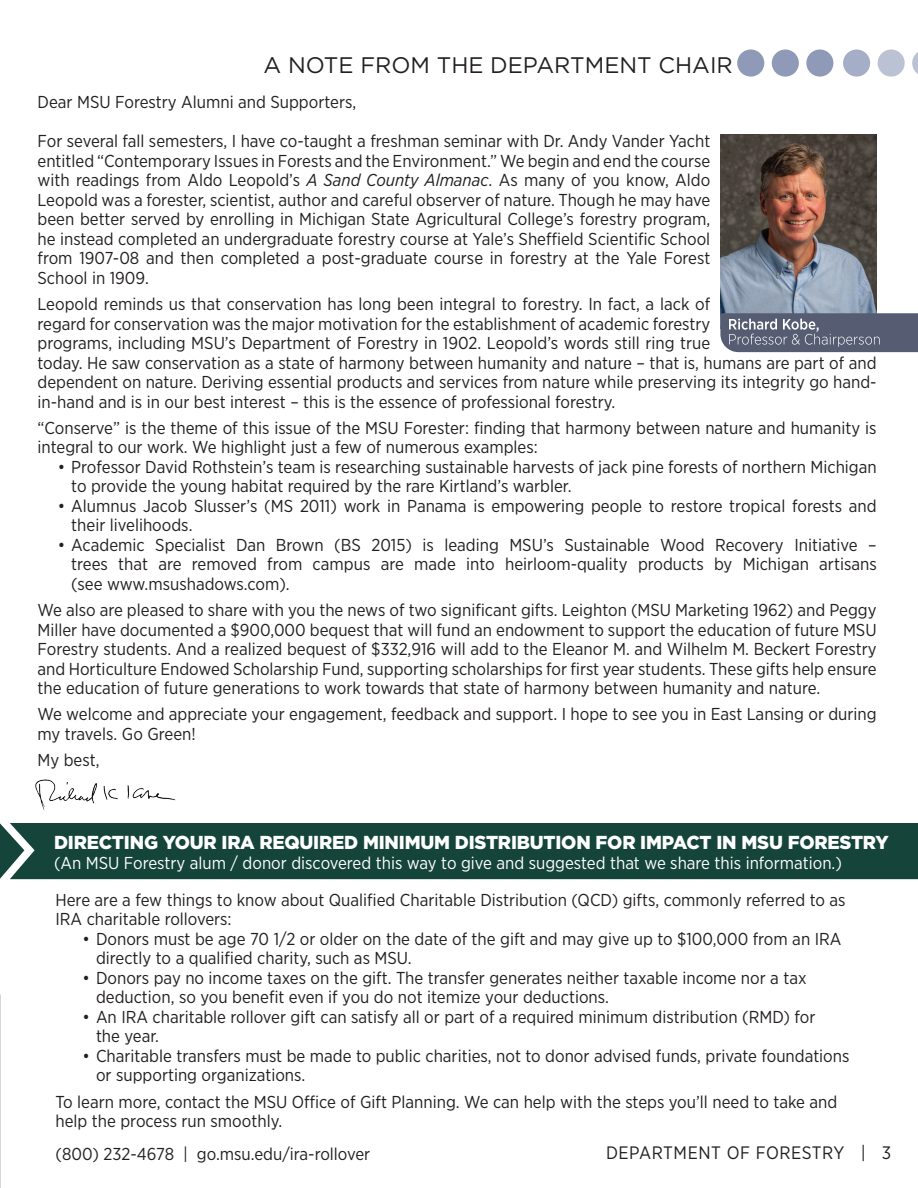
<style>
.page{position:relative;width:918px;height:1188px;background:#fff}
.page>*{position:absolute;margin:0;border:0;box-sizing:border-box;transform-origin:0 0}
.t1{font:22.5px "Gotham";color:#231f20}
.t2{font:900 18.75px "Gotham";letter-spacing:-.01em;color:#fff}
.t3{font:18px "Gotham Narrow";letter-spacing:.03em;color:#231f20}
.t4{font:17.25px/19.5px "Gotham Narrow";color:#231f20}
.t5{font:17.25px "Gotham Narrow";color:#fff}
.s1{font-style:italic}
</style>
<div class="page">
<img style="left:0;top:0;width:1px;height:1188px">
<div style="left:737px;top:50px;width:27px;height:27px;background:#8f9ab8;border-radius:50%"></div>
<div style="left:843px;top:50px;width:27px;height:27px;background:#a5aec6;border-radius:50%"></div>
<div style="left:772px;top:50px;width:27px;height:27px;background:#8f9ab8;border-radius:50%"></div>
<div style="left:878px;top:50px;width:27px;height:27px;background:#bbc2d4;border-radius:50%"></div>
<div style="left:806px;top:50px;width:27px;height:27px;background:#8f9ab8;border-radius:50%"></div>
<svg style="left:912px;top:52px;width:6px;height:22px"></svg>
<img style="left:35px;top:779px;width:141px;height:32px">
<img style="left:720px;top:135px;width:157px;height:178px">
<svg style="left:720px;top:313px;width:198px;height:39px;background:#666c7f"></svg>
<div style="left:24px;top:823px;width:894px;height:56px;background:#14443a"></div>
<svg style="left:0;top:823px;width:24px;height:56px"></svg>
<h1 class="t1" style="left:264px;top:51px;width:471px">A NOTE FROM THE DEPARTMENT CHAIR</h1>
<p class="t4" style="left:38px;top:92px;width:320px">Dear MSU Forestry Alumni and Supporters,</p>
<p class="t4" style="left:38px;top:131px;width:674px;text-align:justify">For several fall semesters, I have co-taught a freshman seminar with Dr. Andy Vander Yacht entitled “Contemporary Issues in Forests and the Environment.” We begin and end the course with readings from Aldo Leopold’s <span class="s1">A Sand County Almanac</span>. As many of you know, Aldo Leopold was a forester, scientist, author and careful observer of nature. Though he may have been better served by enrolling in Michigan State Agricultural College’s forestry program, he instead completed an undergraduate forestry course at Yale’s Sheffield Scientific School from 1907-08 and then completed a post-graduate course in forestry at the Yale Forest School in 1909.</p>
<p class="t4" style="left:38px;top:294px;width:841px">Leopold reminds us that conservation has long been integral to forestry. In fact, a lack of<br>regard for conservation was the major motivation for the establishment of academic forestry<br>programs, including MSU’s Department of Forestry in 1902. Leopold’s words still ring true<br>today. He saw conservation as a state of harmony between humanity and nature – that is, humans are part of and dependent on nature. Deriving essential products and services from nature while preserving its integrity go hand&shy;in-hand and is in our best interest – this is the essence of professional forestry.</p>
<p class="t4" style="left:38px;top:418px;width:841px">“Conserve” is the theme of this issue of the MSU Forester: finding that harmony between nature and humanity is integral to our work. We highlight just a few of numerous examples:</p>
<p class="t4" style="left:71px;top:457px;width:807px;text-indent:-14px">• Professor David Rothstein’s team is researching sustainable harvests of jack pine forests of northern Michigan to provide the young habitat required by the rare Kirtland’s warbler.</p>
<p class="t4" style="left:71px;top:496px;width:807px;text-indent:-14px">• Alumnus Jacob Slusser’s (MS 2011) work in Panama is empowering people to restore tropical forests and their livelihoods.</p>
<p class="t4" style="left:71px;top:535px;width:807px;text-align:justify;text-indent:-14px">• Academic Specialist Dan Brown (BS 2015) is leading MSU’s Sustainable Wood Recovery Initiative – trees that are removed from campus are made into heirloom-quality products by Michigan artisans (see www.msushadows.com).</p>
<p class="t4" style="left:38px;top:600px;width:841px;text-align:justify">We also are pleased to share with you the news of two significant gifts. Leighton (MSU Marketing 1962) and Peggy Miller have documented a $900,000 bequest that will fund an endowment to support the education of future MSU Forestry students. And a realized bequest of $332,916 will add to the Eleanor M. and Wilhelm M. Beckert Forestry and Horticulture Endowed Scholarship Fund, supporting scholarships for first year students. These gifts help ensure the education of future generations to work towards that state of harmony between humanity and nature.</p>
<p class="t4" style="left:38px;top:704px;width:841px">We welcome and appreciate your engagement, feedback and support. I hope to see you in East Lansing or during my travels. Go Green!</p>
<p class="t4" style="left:38px;top:750px;width:64px">My best,</p>
<p class="t2" style="left:54px;top:829px;width:836px">DIRECTING YOUR IRA REQUIRED MINIMUM DISTRIBUTION FOR IMPACT IN MSU FORESTRY</p>
<p class="t5" style="left:54px;top:853px;width:790px">(An MSU Forestry alum / donor discovered this way to give and suggested that we share this information.)</p>
<p class="t4" style="left:56px;top:890px;width:792px">Here are a few things to know about Qualified Charitable Distribution (QCD) gifts, commonly referred to as<br>IRA charitable rollovers:</p>
<p class="t4" style="left:96px;top:929px;width:747px;text-indent:-14px">• Donors must be age 70 1/2 or older on the date of the gift and may give up to $100,000 from an IRA directly to a qualified charity, such as MSU.</p>
<p class="t4" style="left:96px;top:968px;width:712px;text-indent:-14px">• Donors pay no income taxes on the gift. The transfer generates neither taxable income nor a tax deduction, so you benefit even if you do not itemize your deductions.</p>
<p class="t4" style="left:96px;top:1007px;width:721px;text-indent:-14px">• An IRA charitable rollover gift can satisfy all or part of a required minimum distribution (RMD) for the year.</p>
<p class="t4" style="left:96px;top:1046px;width:755px;text-indent:-14px">• Charitable transfers must be made to public charities, not to donor advised funds, private foundations or supporting organizations.</p>
<p class="t4" style="left:56px;top:1091px;width:783px">To learn more, contact the MSU Office of Gift Planning. We can help with the steps you’ll need to take and help the process run smoothly.</p>
<p class="t4" style="left:56px;top:1144px;width:316px">(800) 232-4678 | go.msu.edu/ira-rollover</p>
<p class="t3" style="left:606px;top:1141px;width:287px">DEPARTMENT OF FORESTRY | 3</p>
</div>
